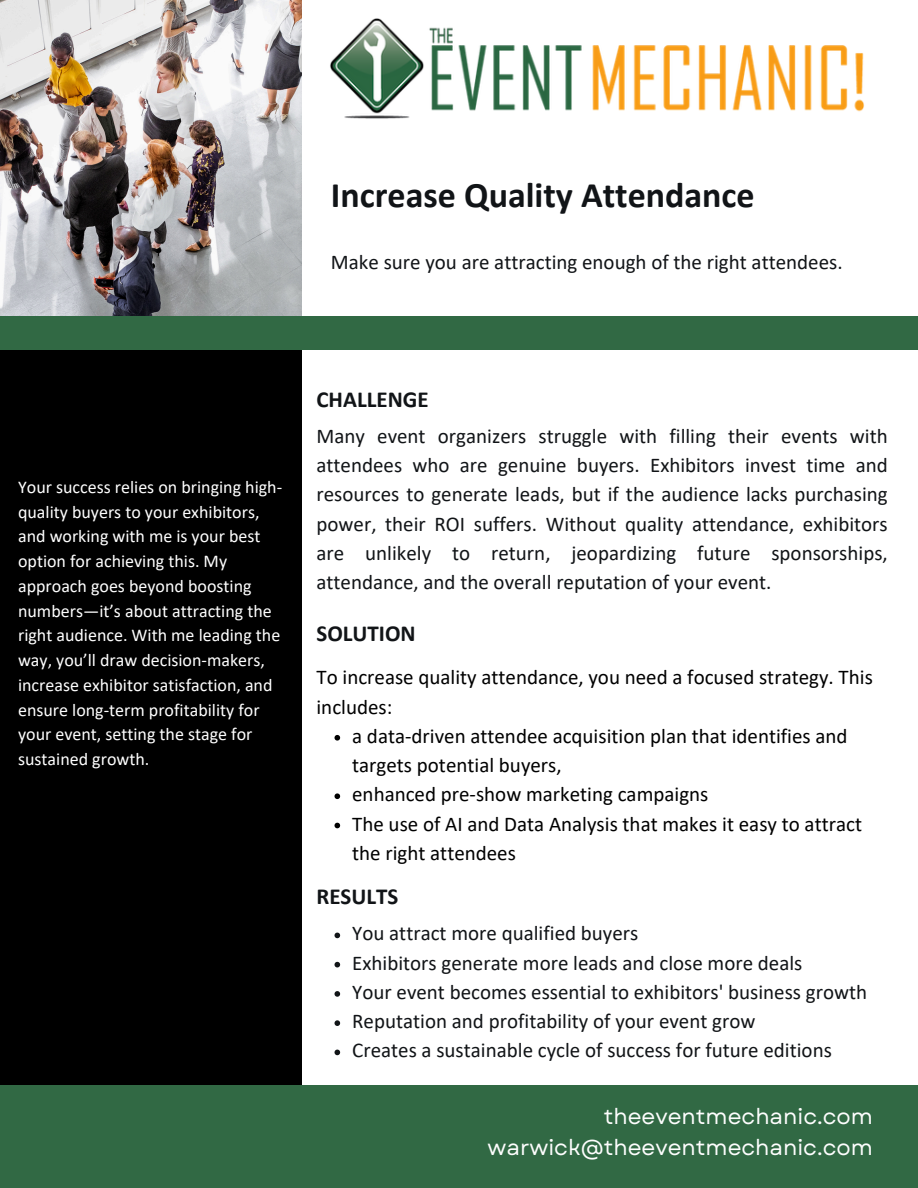
<style>
.page{position:relative;width:918px;height:1188px;background:#fff}
.page>*{position:absolute;margin:0;border:0;box-sizing:border-box;transform-origin:0 0}
.t1{font:700 36px "Calibri";color:#111417}
.t2{font:700 22.95px "Calibri";color:#111417}
.t3{font:21.75px/30.3px "Garet";color:#fdfdfd;text-align:right}
.t4{font:21px/29.2px "Calibri";color:#111417;text-align:justify}
.t5{font:21px/29.2px "Calibri";color:#000}
.t6{font:18px/24.8px "Calibri";color:#fefefe}
</style>
<div class="page">
<img style="left:0;top:0;width:302px;height:316px">
<div style="left:0;top:349px;width:302px;height:736px;background:#000"></div>
<div style="left:0;top:316px;width:918px;height:33px;background:#316944"></div>
<div style="left:0;top:1085px;width:918px;height:103px;background:#316944"></div>
<svg style="left:335px;top:933px;width:5px;height:5px"></svg>
<svg style="left:335px;top:962px;width:5px;height:5px"></svg>
<svg style="left:335px;top:991px;width:5px;height:6px"></svg>
<svg style="left:335px;top:1020px;width:5px;height:6px"></svg>
<svg style="left:335px;top:1050px;width:5px;height:5px"></svg>
<img style="left:330px;top:18px;width:534px;height:101px">
<svg style="left:335px;top:735px;width:5px;height:6px"></svg>
<svg style="left:335px;top:793px;width:5px;height:6px"></svg>
<svg style="left:335px;top:823px;width:5px;height:5px"></svg>
<p class="t1" style="left:331px;top:180px;width:425px">Increase Quality Attendance</p>
<p class="t4" style="left:331px;top:249px;width:513px">Make sure you are attracting enough of the right attendees.</p>
<p class="t6" style="left:18px;top:476px;width:266px">Your success relies on bringing high&shy;quality buyers to your exhibitors, and working with me is your best option for achieving this. My approach goes beyond boosting numbers—it’s about attracting the right audience. With me leading the way, you’ll draw decision-makers, increase exhibitor satisfaction, and ensure long-term profitability for your event, setting the stage for sustained growth.</p>
<h3 class="t2" style="left:317px;top:389px;width:114px">CHALLENGE</h3>
<h1 class="t4" style="left:317px;top:423px;width:573px">Many event organizers struggle with filling their events with attendees who are genuine buyers. Exhibitors invest time and resources to generate leads, but if the audience lacks purchasing power, their ROI suffers. Without quality attendance, exhibitors are unlikely to return, jeopardizing future sponsorships, attendance, and the overall reputation of your event.</h1>
<p class="t2" style="left:317px;top:624px;width:101px">SOLUTION</p>
<p class="t5" style="left:317px;top:664px;width:558px">To increase quality attendance, you need a focused strategy. This includes:</p>
<p class="t5" style="left:352px;top:723px;width:497px">a data-driven attendee acquisition plan that identifies and targets potential buyers,</p>
<p class="t5" style="left:352px;top:781px;width:358px">enhanced pre-show marketing campaigns</p>
<h3 class="t5" style="left:352px;top:811px;width:511px">The use of AI and Data Analysis that makes it easy to attract the right attendees</h3>
<p class="t2" style="left:317px;top:887px;width:83px">RESULTS</p>
<h2 class="t4" style="left:352px;top:921px;width:288px">You attract more qualified buyers</h2>
<h3 class="t4" style="left:352px;top:950px;width:452px">Exhibitors generate more leads and close more deals</h3>
<h2 class="t4" style="left:352px;top:979px;width:517px">Your event becomes essential to exhibitors' business growth</h2>
<h3 class="t4" style="left:352px;top:1008px;width:405px">Reputation and profitability of your event grow</h3>
<p class="t4" style="left:352px;top:1038px;width:481px">Creates a sustainable cycle of success for future editions</p>
<p class="t3" style="left:488px;top:1102px;width:387px">theeventmechanic.com warwick@theeventmechanic.com</p>
</div>
